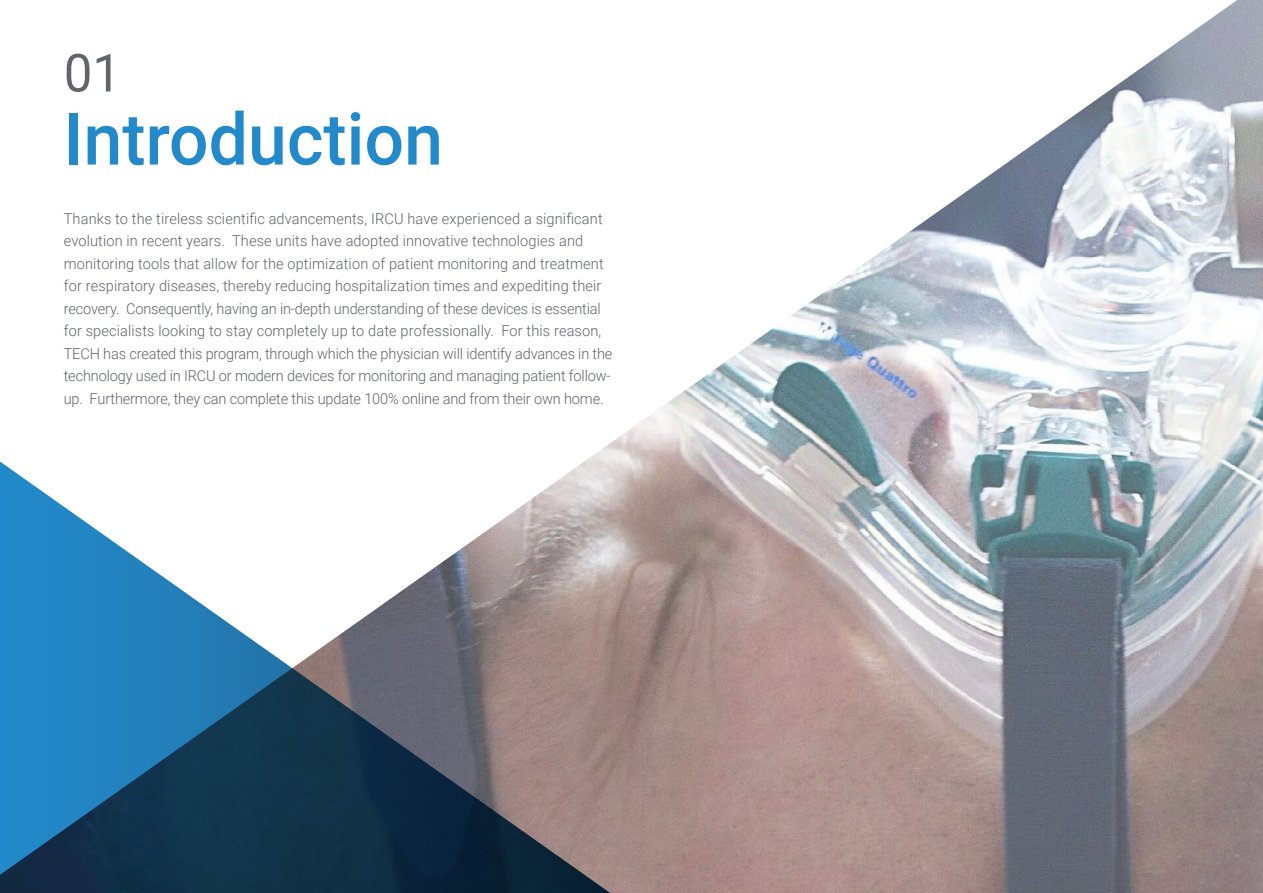
<style>
.page{position:relative;width:1263px;height:893px;background:#fff}
.page>*{position:absolute;margin:0;border:0;box-sizing:border-box;transform-origin:0 0}
.t1{font:500 72px "Roboto";color:#2289ca}
.t2{font:52.5px "Roboto";color:#61646a}
.t3{font:300 15px/22.5px "Roboto";letter-spacing:.01em;color:#61646a}
</style>
<div class="page">
<img style="left:607px;top:0;width:656px;height:893px">
<svg style="left:0;top:446px;width:640px;height:447px"></svg>
<h2 class="t2" style="left:64px;top:36px;width:59px">01</h2>
<h1 class="t1" style="left:64px;top:89px;width:381px">Introduction</h1>
<p class="t3" style="left:64px;top:207px;width:550px">Thanks to the tireless scientific advancements, IRCU have experienced a significant evolution in recent years. These units have adopted innovative technologies and monitoring tools that allow for the optimization of patient monitoring and treatment for respiratory diseases, thereby reducing hospitalization times and expediting their recovery. Consequently, having an in-depth understanding of these devices is essential for specialists looking to stay completely up to date professionally. For this reason, TECH has created this program, through which the physician will identify advances in the technology used in IRCU or modern devices for monitoring and managing patient follow&shy;up. Furthermore, they can complete this update 100% online and from their own home.</p>
</div>
